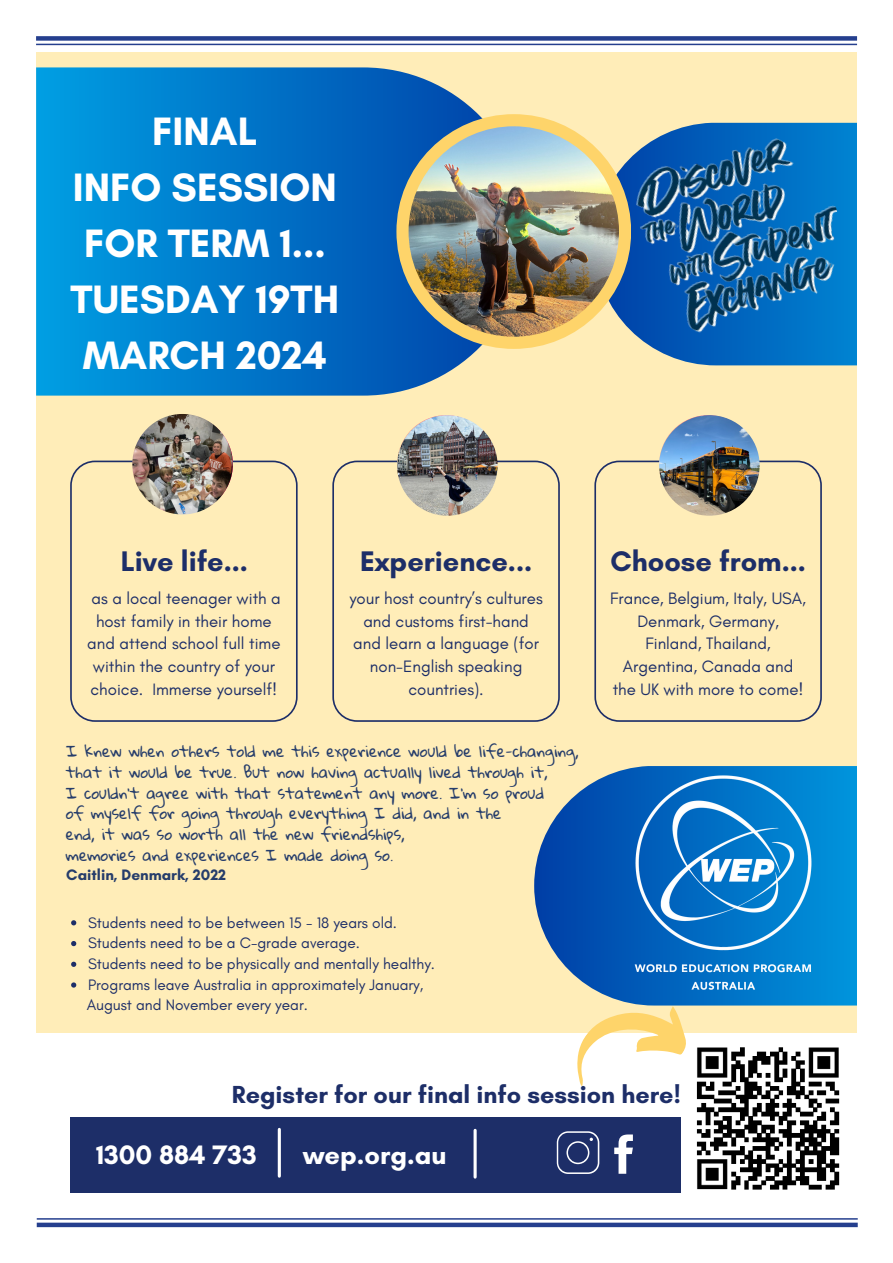
<style>
.page{position:relative;width:893px;height:1263px;background:#fff}
.page>*{position:absolute;margin:0;border:0;box-sizing:border-box;transform-origin:0 0}
.t1{font:700 40.35px/55.9px "Glacial Indifference";color:#fff;text-align:center}
.t2{font:700 28.8px "Glacial Indifference";color:#1d2e68}
.t3{font:700 27.15px "Glacial Indifference";color:#fff}
.t4{font:700 25.05px "Glacial Indifference";color:#1d2e68}
.t5{font:16.8px/22.8px "Glacial Indifference";color:#1d2e68;text-align:center}
.t6{font:15.45px/20.5px "Gloria Hallelujah";color:#263d6b}
.t7{font:15.45px/20.7px "Glacial Indifference";color:#1d2e68}
.s1{font-family:"Glacial Indifference";font-weight:700}
</style>
<div class="page">
<div style="left:36px;top:36px;width:821px;height:5px;background:#253f8e"></div>
<hr style="left:36px;top:44px;width:821px;height:1px;background:#253f8e">
<hr style="left:37px;top:1218px;width:821px;height:2px;background:#253f8e">
<hr style="left:37px;top:1223px;width:821px;height:4px;background:#253f8e">
<div style="left:36px;top:52px;width:821px;height:1159px;background:#ffedb8"></div>
<svg style="left:36px;top:67px;width:490px;height:329px;background:#0f7fc9"></svg>
<div style="left:36px;top:1033px;width:821px;height:178px;background:#fff"></div>
<div style="left:70px;top:1117px;width:611px;height:75px;background:#1d2e68"></div>
<svg style="left:601px;top:123px;width:256px;height:242px"></svg>
<div style="left:396px;top:114px;width:235px;height:235px;background:#fed46a;border-radius:117px"></div>
<img style="left:409px;top:126px;width:210px;height:211px;border-radius:105px">
<svg style="left:70px;top:461px;width:227px;height:261px"></svg>
<svg style="left:332px;top:461px;width:227px;height:261px"></svg>
<svg style="left:594px;top:461px;width:227px;height:261px"></svg>
<hr style="left:278px;top:1129px;width:3px;height:47px;background:#fff">
<svg style="left:534px;top:766px;width:323px;height:239px"></svg>
<img style="left:633px;top:773px;width:181px;height:225px">
<img style="left:624px;top:126px;width:233px;height:224px">
<img style="left:132px;top:414px;width:101px;height:100px;border-radius:50px">
<img style="left:659px;top:415px;width:101px;height:101px;border-radius:50px">
<img style="left:397px;top:415px;width:101px;height:101px;border-radius:50px">
<hr style="left:474px;top:1130px;width:3px;height:47px;background:#fff">
<svg style="left:614px;top:1134px;width:19px;height:40px"></svg>
<svg style="left:557px;top:1131px;width:42px;height:43px"></svg>
<svg style="left:577px;top:1006px;width:109px;height:80px"></svg>
<img style="left:696px;top:1047px;width:144px;height:143px">
<svg style="left:71px;top:920px;width:5px;height:5px"></svg>
<svg style="left:71px;top:941px;width:5px;height:5px"></svg>
<svg style="left:71px;top:962px;width:5px;height:5px"></svg>
<svg style="left:71px;top:982px;width:5px;height:6px"></svg>
<p class="t1" style="left:71px;top:103px;width:270px">FINAL<br>INFO SESSION<br>FOR TERM 1...<br>TUESDAY 19TH<br>MARCH 2024</p>
<p class="t2" style="left:121px;top:543px;width:129px">Live life...</p>
<p class="t5" style="left:87px;top:587px;width:195px">as a local teenager with a host family in their home and attend school full time within the country of your choice. Immerse yourself!</p>
<p class="t2" style="left:360px;top:543px;width:174px">Experience...</p>
<p class="t5" style="left:349px;top:587px;width:195px">your host country’s cultures and customs first-hand and learn a language (for non-English speaking countries).</p>
<p class="t6" style="left:66px;top:741px;width:514px">I knew when others told me this experience would be life-changing, that it would be true. But now having actually lived through it,<br>I couldn't agree with that statement any more. I'm so proud<br>of myself for going through everything I did, and in the<br>end, it was so worth all the new friendships,<br>memories and experiences I made doing so.<br><span class="s1">Caitlin, Denmark, 2022</span></p>
<p class="t7" style="left:87px;top:912px;width:350px">Students need to be between 15 - 18 years old.<br>Students need to be a C-grade average.<br>Students need to be physically and mentally healthy.<br>Programs leave Australia in approximately January, August and November every year.</p>
<p class="t2" style="left:610px;top:543px;width:197px">Choose from...</p>
<p class="t5" style="left:610px;top:587px;width:197px">France, Belgium, Italy, USA,<br>Denmark, Germany,<br>Finland, Thailand,<br>Argentina, Canada and the UK with more to come!</p>
<p class="t4" style="left:232px;top:1078px;width:450px">Register for our final info session here!</p>
<p class="t3" style="left:96px;top:1138px;width:162px">1300 884 733</p>
<p class="t3" style="left:303px;top:1138px;width:145px">wep.org.au</p>
</div>
